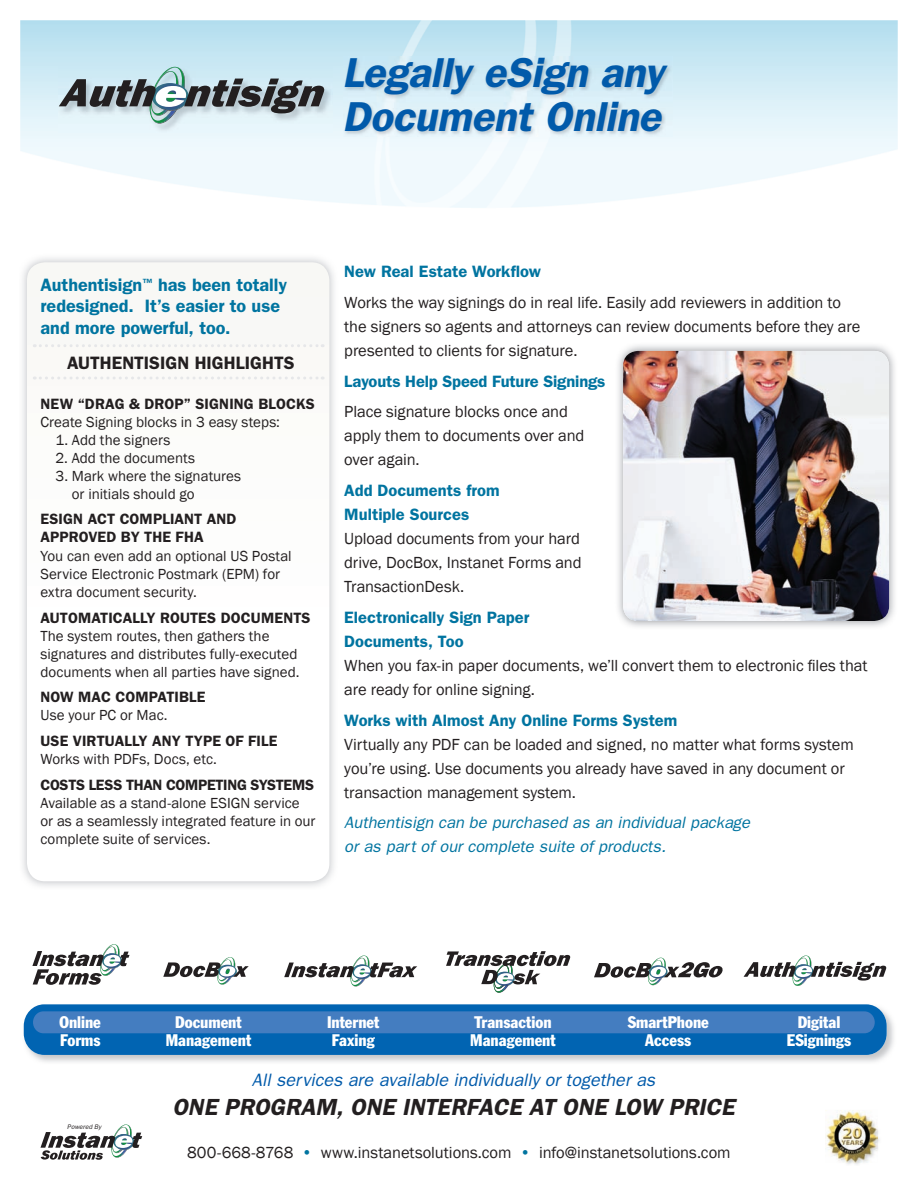
<style>
.page{position:relative;width:918px;height:1188px;background:#fff}
.page>*{position:absolute;margin:0;border:0;box-sizing:border-box;transform-origin:0 0}
.t1{font:italic 600 42px/43.5px "Franklin Gothic";letter-spacing:-.005em;color:#015aaa}
.t2{font:italic 600 23.4px "Franklin Gothic";color:#231f20}
.t3{font:600 18px/21.6px "Franklin Gothic";color:#0074a0}
.t4{font:italic 18px "Franklin Gothic";color:#015aaa}
.t5{font:600 18px "Franklin Gothic";color:#231f20}
.t6{font:16.5px/24px "Franklin Gothic";letter-spacing:-.005em;color:#231f20}
.t7{font:600 16.5px/24px "Franklin Gothic";color:#0074a0}
.t8{font:condensed 16.5px/18px "Franklin Gothic";color:#fff}
.t9{font:italic 16.5px/24px "Franklin Gothic";color:#0074a0}
.t10{font:15px/18px "Franklin Gothic";color:#231f20}
.t11{font:600 15px/18px "Franklin Gothic";letter-spacing:.005em;color:#231f20}
.t12{font:600 15px "Franklin Gothic";letter-spacing:-.02em;color:#231f20}
.t13{font:italic 6.6px "Franklin Gothic";letter-spacing:.02em;color:#231f20}
.s1{color:#0074a0}
</style>
<div class="page">
<svg style="left:27px;top:262px;width:302px;height:619px"></svg>
<img style="left:616px;top:343px;width:280px;height:286px">
<img style="left:623px;top:351px;width:266px;height:270px">
<svg style="left:34px;top:344px;width:289px;height:3px"></svg>
<svg style="left:34px;top:377px;width:289px;height:3px"></svg>
<svg style="left:41px;top:1124px;width:101px;height:36px"></svg>
<img style="left:838px;top:1122px;width:43px;height:44px">
<img style="left:825px;top:1110px;width:52px;height:52px">
<img style="left:23px;top:1004px;width:872px;height:60px">
<div style="left:24px;top:1004px;width:863px;height:51px;background:#0164b2;border-radius:21px"></div>
<div style="left:33px;top:1011px;width:842px;height:22px;background:#447dc0;border-radius:11px"></div>
<svg style="left:32px;top:944px;width:98px;height:41px"></svg>
<svg style="left:163px;top:957px;width:86px;height:28px"></svg>
<svg style="left:284px;top:955px;width:133px;height:31px"></svg>
<svg style="left:446px;top:951px;width:124px;height:42px"></svg>
<svg style="left:594px;top:958px;width:129px;height:27px"></svg>
<svg style="left:744px;top:955px;width:142px;height:31px"></svg>
<img style="left:343px;top:57px;width:329px;height:79px">
<svg style="left:59px;top:67px;width:265px;height:57px"></svg>
<h1 class="t1" style="left:343px;top:51px;width:323px">Legally eSign any<br>Document Online</h1>
<p class="t3" style="left:40px;top:274px;width:248px">Authentisign<sup>™</sup> has been totally redesigned. It’s easier to use and more powerful, too.</p>
<p class="t5" style="left:67px;top:352px;width:229px">AUTHENTISIGN HIGHLIGHTS</p>
<p class="t11" style="left:40px;top:395px;width:276px">NEW “DRAG &amp; DROP” SIGNING BLOCKS</p>
<p class="t10" style="left:40px;top:414px;width:241px">Create Signing blocks in 3 easy steps:</p>
<p class="t10" style="left:56px;top:432px;width:116px">1. Add the signers</p>
<p class="t10" style="left:56px;top:450px;width:141px">2. Add the documents</p>
<p class="t10" style="left:72px;top:468px;width:171px;text-indent:-16px">3. Mark where the signatures or initials should go</p>
<p class="t11" style="left:40px;top:510px;width:197px">ESIGN ACT COMPLIANT AND<br>APPROVED BY THE FHA</p>
<p class="t10" style="left:40px;top:548px;width:253px">You can even add an optional US Postal<br>Service Electronic Postmark (EPM) for extra document security.</p>
<p class="t11" style="left:40px;top:609px;width:272px">AUTOMATICALLY ROUTES DOCUMENTS</p>
<p class="t10" style="left:40px;top:627px;width:261px">The system routes, then gathers the signatures and distributes fully-executed documents when all parties have signed.</p>
<p class="t11" style="left:40px;top:688px;width:167px">NOW MAC COMPATIBLE</p>
<p class="t10" style="left:40px;top:707px;width:129px">Use your PC or Mac.</p>
<p class="t11" style="left:40px;top:732px;width:239px">USE VIRTUALLY ANY TYPE OF FILE</p>
<p class="t10" style="left:40px;top:750px;width:178px">Works with PDFs, Docs, etc.</p>
<p class="t12" style="left:40px;top:776px;width:275px">COSTS LESS THAN COMPETING SYSTEMS</p>
<p class="t10" style="left:40px;top:794px;width:277px">Available as a stand-alone ESIGN service or as a seamlessly integrated feature in our complete suite of services.</p>
<p class="t7" style="left:344px;top:259px;width:198px">New Real Estate Workflow</p>
<p class="t6" style="left:344px;top:291px;width:518px">Works the way signings do in real life. Easily add reviewers in addition to the signers so agents and attorneys can review documents before they are presented to clients for signature.</p>
<p class="t7" style="left:344px;top:369px;width:263px">Layouts Help Speed Future Signings</p>
<p class="t6" style="left:344px;top:400px;width:242px">Place signature blocks once and apply them to documents over and over again.</p>
<p class="t7" style="left:344px;top:478px;width:157px">Add Documents from<br>Multiple Sources</p>
<p class="t6" style="left:344px;top:527px;width:239px;text-align:justify">Upload documents from your hard drive, DocBox, Instanet Forms and TransactionDesk.</p>
<p class="t7" style="left:344px;top:605px;width:187px">Electronically Sign Paper<br>Documents, Too</p>
<p class="t6" style="left:344px;top:654px;width:525px">When you fax-in paper documents, we’ll convert them to electronic files that are ready for online signing.</p>
<p class="t7" style="left:344px;top:708px;width:335px">Works with Almost Any Online Forms System</p>
<p class="t6" style="left:344px;top:732px;width:511px">Virtually any PDF can be loaded and signed, no matter what forms system you’re using. Use documents you already have saved in any document or transaction management system.</p>
<p class="t9" style="left:344px;top:811px;width:407px">Authentisign can be purchased as an individual package or as part of our complete suite of products.</p>
<p class="t8" style="left:60px;top:1013px;width:43px">Online<br>Forms</p>
<p class="t8" style="left:166px;top:1013px;width:87px;text-align:center">Document<br>Management</p>
<p class="t8" style="left:327px;top:1013px;width:54px">Internet<br>Faxing</p>
<p class="t8" style="left:470px;top:1013px;width:87px">Transaction<br>Management</p>
<p class="t8" style="left:628px;top:1013px;width:83px;text-align:center">SmartPhone<br>Access</p>
<p class="t8" style="left:787px;top:1013px;width:66px;text-align:center">Digital<br>ESignings</p>
<p class="t4" style="left:252px;top:1070px;width:405px">All services are available individually or together as</p>
<h2 class="t2" style="left:172px;top:1093px;width:564px">ONE PROGRAM, ONE INTERFACE AT ONE LOW PRICE</h2>
<p class="t13" style="left:67px;top:1123px;width:36px">Powered By</p>
<p class="t6" style="left:187px;top:1140px;width:545px">800-668-8768 <span class="s1">•</span> www.instanetsolutions.com <span class="s1">•</span> info@instanetsolutions.com</p>
</div>
